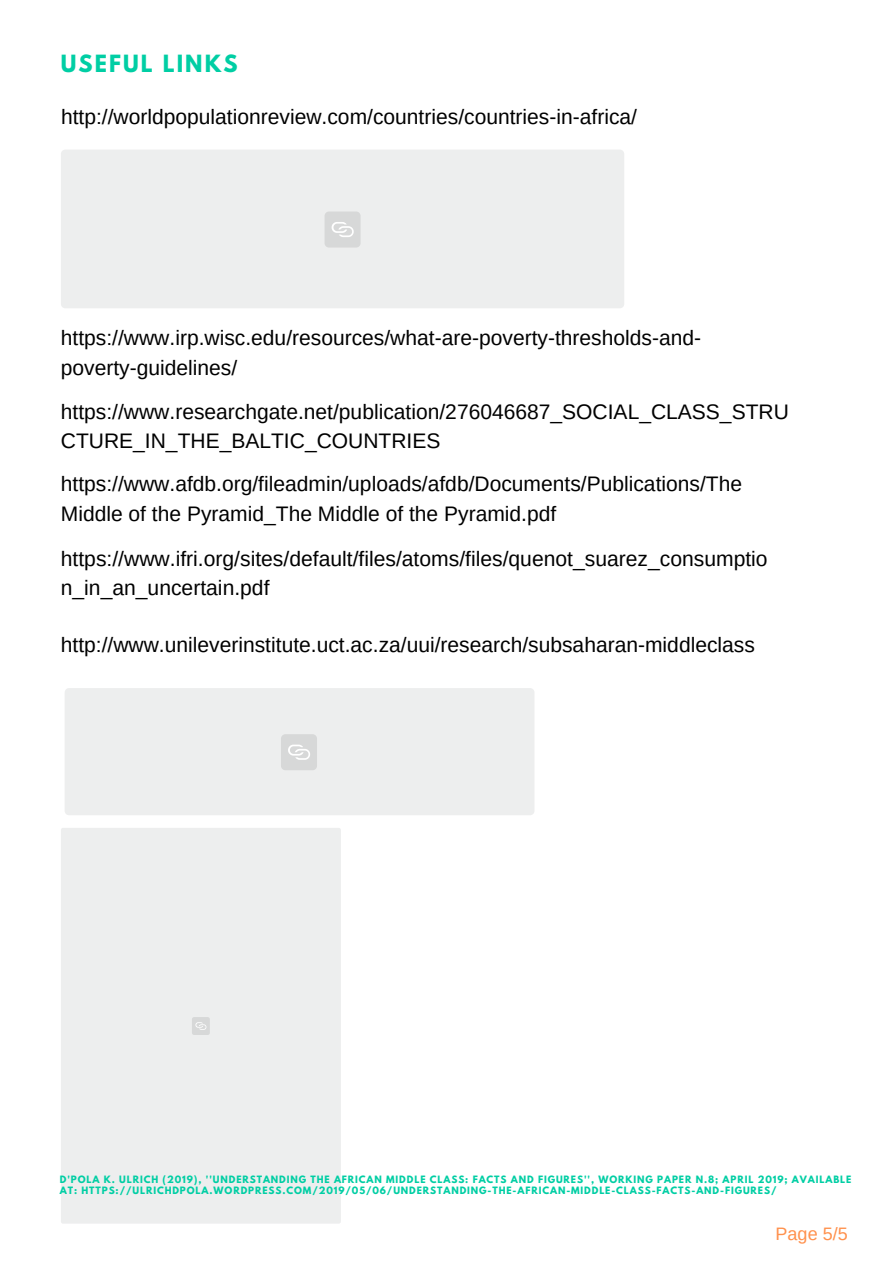
<style>
.page{position:relative;width:894px;height:1264px;background:#fff}
.page>*{position:absolute;margin:0;border:0;box-sizing:border-box;transform-origin:0 0}
.t1{font:21.15px/29.4px "Arimo";color:#000}
.t2{font:21px/29.2px "Arimo";color:#000}
.t3{font:700 21px "League Spartan";letter-spacing:.1em;color:#00cea4}
.t4{font:18px "Arimo";color:#ff914d}
.t5{font:700 9px/11.2px "League Spartan";letter-spacing:.1em;color:#00cea4}
</style>
<div class="page">
<div style="left:61px;top:150px;width:563px;height:158px;background:#edeeee"></div>
<svg style="left:324px;top:211px;width:36px;height:36px"></svg>
<div style="left:65px;top:688px;width:469px;height:127px;background:#edeeee"></div>
<svg style="left:281px;top:734px;width:36px;height:36px"></svg>
<div style="left:61px;top:828px;width:280px;height:395px;background:#edeeee"></div>
<svg style="left:192px;top:1017px;width:18px;height:17px"></svg>
<p class="t3" style="left:61px;top:53px;width:178px">USEFUL LINKS</p>
<p class="t2" style="left:61px;top:102px;width:577px">http://worldpopulationreview.com/countries/countries-in-africa/</p>
<p class="t2" style="left:61px;top:323px;width:641px">https://www.irp.wisc.edu/resources/what-are-poverty-thresholds-and&shy;poverty-guidelines/</p>
<p class="t2" style="left:61px;top:397px;width:729px">https://www.researchgate.net/publication/276046687_SOCIAL_CLASS_STRU<br>CTURE_IN_THE_BALTIC_COUNTRIES</p>
<p class="t2" style="left:61px;top:469px;width:682px">https://www.afdb.org/fileadmin/uploads/afdb/Documents/Publications/The<br>Middle of the Pyramid_The Middle of the Pyramid.pdf</p>
<p class="t1" style="left:61px;top:544px;width:708px">https://www.ifri.org/sites/default/files/atoms/files/quenot_suarez_consumptio n_in_an_uncertain.pdf</p>
<p class="t2" style="left:61px;top:629px;width:695px">http://www.unileverinstitute.uct.ac.za/uui/research/subsaharan-middleclass</p>
<p class="t5" style="left:60px;top:1174px;width:792px">D'POLA K. ULRICH (2019), ''UNDERSTANDING THE AFRICAN MIDDLE CLASS: FACTS AND FIGURES'', WORKING PAPER N.8; APRIL 2019; AVAILABLE<br>AT: HTTPS://ULRICHDPOLA.WORDPRESS.COM/2019/05/06/UNDERSTANDING-THE-AFRICAN-MIDDLE-CLASS-FACTS-AND-FIGURES/</p>
<p class="t4" style="left:775px;top:1223px;width:74px">Page 5/5</p>
</div>
